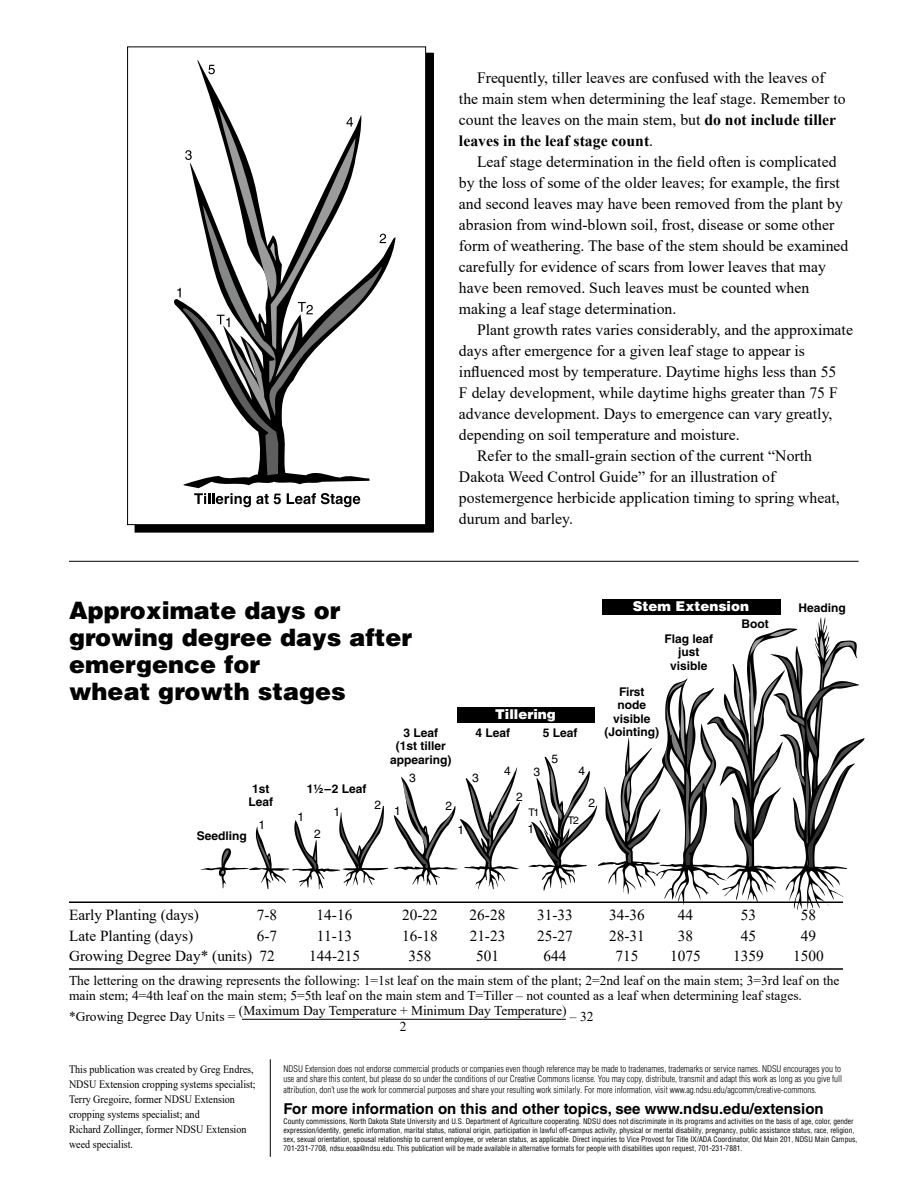
<style>
.page{position:relative;width:918px;height:1188px;background:#fff}
.page>*{position:absolute;margin:0;border:0;box-sizing:border-box;transform-origin:0 0}
.t1{font:900 24px/27px "Helvetica LT Std";color:#000}
.t2{font:15.75px/21px "Times New Roman";color:#000}
.t3{font:15.3px "Times New Roman";color:#000}
.t4{font:700 15px "Helvetica LT Std";color:#000}
.t5{font:13.5px/15px "Times New Roman";color:#000}
.t6{font:900 13.5px "Helvetica LT Std";color:#fff}
.t7{font:700 12px/13.5px "Helvetica LT Std";color:#000;text-align:center}
.t8{font:12px "Helvetica LT Std";color:#000}
.t9{font:11.25px/15px "Times New Roman";color:#000;scale:.9 1}
.t10{font:10.5px "Helvetica LT Std";color:#000}
.t11{font:300 condensed 9px/10.5px "Helvetica LT Pro";color:#000}
.t12{font:condensed 7.5px/9px "Helvetica LT Pro";color:#000}
.s1{font-weight:700}
</style>
<div class="page">
<div style="left:135px;top:53px;width:298px;height:479px;background:#000"></div>
<div style="left:128px;top:47px;width:298px;height:478px;background:#fff"></div>
<div style="left:127px;top:46px;width:299px;height:479px;border:1px solid #000"></div>
<svg style="left:174px;top:60px;width:222px;height:428px"></svg>
<svg style="left:194px;top:493px;width:87px;height:14px"></svg>
<svg style="left:287px;top:493px;width:73px;height:14px"></svg>
<svg style="left:208px;top:65px;width:7px;height:9px"></svg>
<svg style="left:177px;top:106px;width:209px;height:369px"></svg>
<hr style="left:69px;top:968px;width:774px;height:2px;background:#000">
<hr style="left:242px;top:1019px;width:324px;height:1px;background:#000">
<hr style="left:69px;top:902px;width:774px;height:1px;background:#000">
<svg style="left:201px;top:806px;width:187px;height:83px"></svg>
<svg style="left:394px;top:767px;width:126px;height:122px"></svg>
<div style="left:457px;top:707px;width:138px;height:16px;background:#000"></div>
<svg style="left:528px;top:617px;width:337px;height:293px"></svg>
<div style="left:602px;top:599px;width:179px;height:16px;background:#000"></div>
<hr style="left:69px;top:561px;width:790px;height:1px;background:#000">
<hr style="left:270px;top:1059px;width:1px;height:98px;background:#000">
<p class="t2" style="left:459px;top:67px;width:388px;text-indent:18px">Frequently, tiller leaves are confused with the leaves of the main stem when determining the leaf stage. Remember to count the leaves on the main stem, but <span class="s1">do not include tiller leaves in the leaf stage count</span>.</p>
<p class="t2" style="left:459px;top:151px;width:391px;text-indent:18px">Leaf stage determination in the field often is complicated by the loss of some of the older leaves; for example, the first and second leaves may have been removed from the plant by abrasion from wind-blown soil, frost, disease or some other form of weathering. The base of the stem should be examined carefully for evidence of scars from lower leaves that may have been removed. Such leaves must be counted when making a leaf stage determination.</p>
<p class="t2" style="left:477px;top:319px;width:378px">Plant growth rates varies considerably, and the approximate</p>
<p class="t2" style="left:459px;top:340px;width:348px">days after emergence for a given leaf stage to appear is</p>
<p class="t2" style="left:459px;top:361px;width:379px">influenced most by temperature. Daytime highs less than 55</p>
<p class="t2" style="left:459px;top:382px;width:380px">F delay development, while daytime highs greater than 75 F</p>
<p class="t2" style="left:459px;top:403px;width:375px">advance development. Days to emergence can vary greatly,</p>
<p class="t2" style="left:459px;top:424px;width:282px">depending on soil temperature and moisture.</p>
<p class="t2" style="left:477px;top:445px;width:337px">Refer to the small-grain section of the current “North</p>
<p class="t2" style="left:459px;top:466px;width:318px">Dakota Weed Control Guide” for an illustration of</p>
<p class="t2" style="left:459px;top:487px;width:382px">postemergence herbicide application timing to spring wheat,</p>
<p class="t2" style="left:459px;top:508px;width:116px">durum and barley.</p>
<h1 class="t1" style="left:69px;top:596px;width:345px">Approximate days or growing degree days after emergence for<br>wheat growth stages</h1>
<p class="t6" style="left:495px;top:706px;width:62px">Tillering</p>
<p class="t7" style="left:390px;top:726px;width:63px">3 Leaf<br>(1st tiller appearing)</p>
<p class="t7" style="left:475px;top:726px;width:36px">4 Leaf</p>
<p class="t7" style="left:543px;top:726px;width:36px">5 Leaf</p>
<p class="t8" style="left:552px;top:752px;width:8px">5</p>
<p class="t8" style="left:504px;top:764px;width:8px">4</p>
<p class="t8" style="left:533px;top:765px;width:8px">3</p>
<p class="t8" style="left:579px;top:764px;width:8px">4</p>
<p class="t10" style="left:529px;top:806px;width:12px">T1</p>
<p class="t8" style="left:409px;top:771px;width:8px">3</p>
<p class="t8" style="left:472px;top:771px;width:8px">3</p>
<p class="t7" style="left:249px;top:782px;width:26px">1st<br>Leaf</p>
<p class="t7" style="left:307px;top:782px;width:61px">1½–2 Leaf</p>
<p class="t8" style="left:516px;top:789px;width:8px">2</p>
<p class="t8" style="left:589px;top:796px;width:8px">2</p>
<p class="t8" style="left:374px;top:798px;width:8px">2</p>
<p class="t8" style="left:445px;top:799px;width:8px">2</p>
<p class="t8" style="left:333px;top:805px;width:8px">1</p>
<p class="t8" style="left:394px;top:804px;width:8px">1</p>
<p class="t8" style="left:297px;top:810px;width:8px">1</p>
<p class="t10" style="left:568px;top:814px;width:13px">T2</p>
<p class="t8" style="left:259px;top:818px;width:8px">1</p>
<p class="t8" style="left:458px;top:823px;width:8px">1</p>
<p class="t8" style="left:527px;top:822px;width:8px">1</p>
<p class="t8" style="left:314px;top:827px;width:8px">2</p>
<p class="t7" style="left:197px;top:829px;width:52px">Seedling</p>
<p class="t6" style="left:633px;top:598px;width:118px">Stem Extension</p>
<p class="t7" style="left:799px;top:601px;width:49px">Heading</p>
<p class="t7" style="left:665px;top:632px;width:50px">Flag leaf just visible</p>
<p class="t7" style="left:605px;top:685px;width:56px">First node visible (Jointing)</p>
<p class="t7" style="left:741px;top:617px;width:29px">Boot</p>
<p class="t3" style="left:69px;top:904px;width:132px">Early Planting (days)</p>
<p class="t3" style="left:257px;top:904px;width:22px">7-8</p>
<p class="t3" style="left:317px;top:904px;width:37px">14-16</p>
<p class="t3" style="left:402px;top:904px;width:37px">20-22</p>
<p class="t3" style="left:470px;top:904px;width:37px">26-28</p>
<p class="t3" style="left:537px;top:904px;width:37px">31-33</p>
<p class="t3" style="left:609px;top:904px;width:37px">34-36</p>
<p class="t3" style="left:678px;top:904px;width:17px">44</p>
<p class="t3" style="left:741px;top:904px;width:17px">53</p>
<p class="t3" style="left:801px;top:904px;width:17px">58</p>
<p class="t3" style="left:69px;top:925px;width:126px">Late Planting (days)</p>
<p class="t3" style="left:257px;top:925px;width:22px">6-7</p>
<p class="t3" style="left:317px;top:925px;width:37px">11-13</p>
<p class="t3" style="left:402px;top:925px;width:37px">16-18</p>
<p class="t3" style="left:470px;top:925px;width:37px">21-23</p>
<p class="t3" style="left:537px;top:925px;width:37px">25-27</p>
<p class="t3" style="left:609px;top:925px;width:37px">28-31</p>
<p class="t3" style="left:678px;top:925px;width:17px">38</p>
<p class="t3" style="left:741px;top:925px;width:17px">45</p>
<p class="t3" style="left:801px;top:925px;width:17px">49</p>
<p class="t3" style="left:69px;top:945px;width:207px">Growing Degree Day* (units) 72</p>
<p class="t3" style="left:309px;top:945px;width:52px">144-215</p>
<p class="t3" style="left:409px;top:945px;width:24px">358</p>
<p class="t3" style="left:476px;top:945px;width:24px">501</p>
<p class="t3" style="left:544px;top:945px;width:24px">644</p>
<p class="t3" style="left:616px;top:945px;width:24px">715</p>
<p class="t3" style="left:670px;top:945px;width:32px">1075</p>
<p class="t3" style="left:733px;top:945px;width:32px">1359</p>
<p class="t3" style="left:793px;top:945px;width:32px">1500</p>
<p class="t5" style="left:69px;top:972px;width:772px">The lettering on the drawing represents the following: 1=1st leaf on the main stem of the plant; 2=2nd leaf on the main stem; 3=3rd leaf on the main stem; 4=4th leaf on the main stem; 5=5th leaf on the main stem and T=Tiller – not counted as a leaf when determining leaf stages. *Growing Degree Day Units = (Maximum Day Temperature + Minimum Day Temperature) – 32</p>
<p class="t5" style="left:400px;top:1019px;width:8px">2</p>
<p class="t9" style="left:69px;top:1061px;width:209px">This publication was created by Greg Endres, NDSU Extension cropping systems specialist; Terry Gregoire, former NDSU Extension cropping systems specialist; and<br>Richard Zollinger, former NDSU Extension weed specialist.</p>
<p class="t11" style="left:284px;top:1063px;width:560px">NDSU Extension does not endorse commercial products or companies even though reference may be made to tradenames, trademarks or service names. NDSU encourages you to use and share this content, but please do so under the conditions of our Creative Commons license. You may copy, distribute, transmit and adapt this work as long as you give full attribution, don’t use the work for commercial purposes and share your resulting work similarly. For more information, visit www.ag.ndsu.edu/agcomm/creative-commons.</p>
<p class="t4" style="left:284px;top:1099px;width:542px">For more information on this and other topics, see www.ndsu.edu/extension</p>
<p class="t12" style="left:284px;top:1117px;width:575px">County commissions, North Dakota State University and U.S. Department of Agriculture cooperating. NDSU does not discriminate in its programs and activities on the basis of age, color, gender expression/identity, genetic information, marital status, national origin, participation in lawful off-campus activity, physical or mental disability, pregnancy, public assistance status, race, religion, sex, sexual orientation, spousal relationship to current employee, or veteran status, as applicable. Direct inquiries to Vice Provost for Title IX/ADA Coordinator, Old Main 201, NDSU Main Campus, 701-231-7708, ndsu.eoaa@ndsu.edu. This publication will be made available in alternative formats for people with disabilities upon request, 701-231-7881.</p>
</div>
